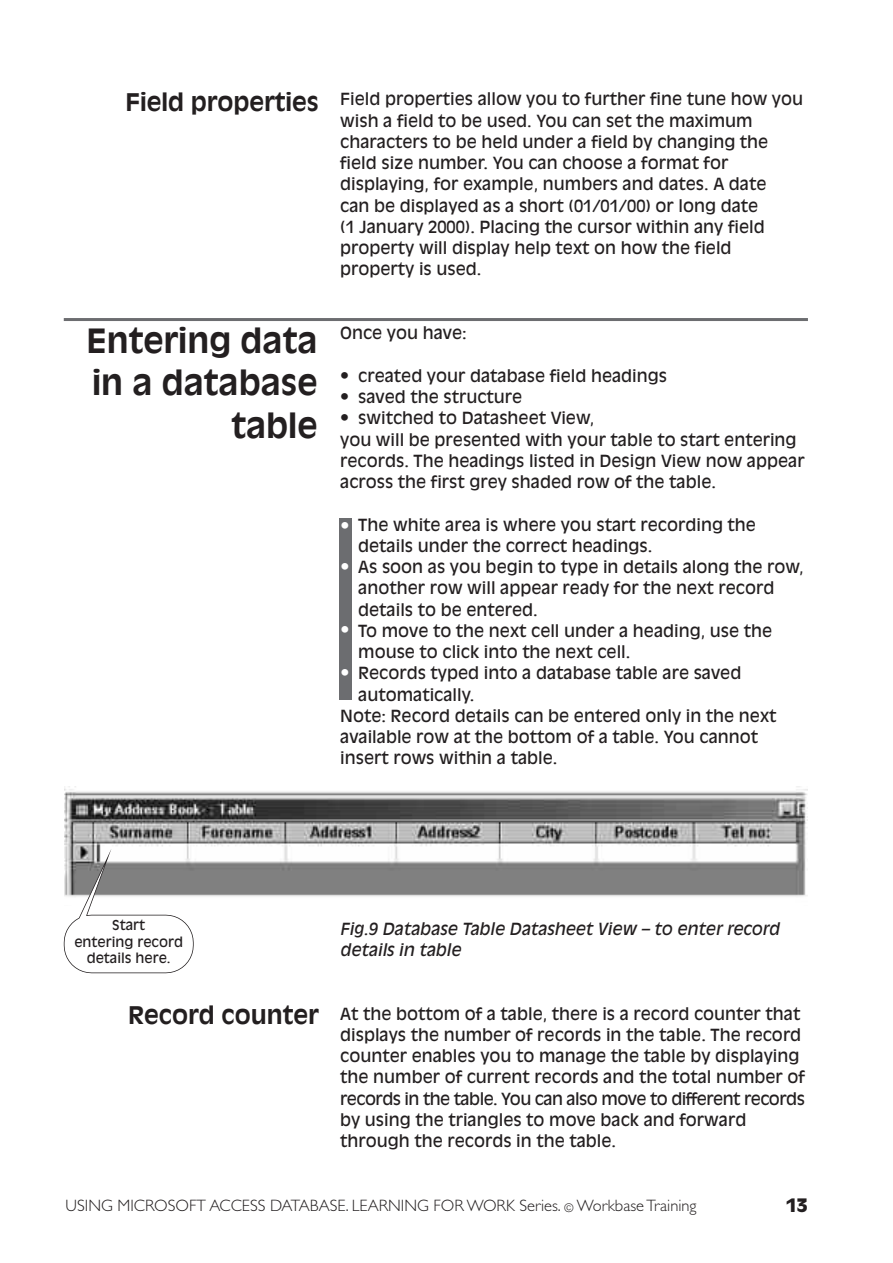
<style>
.page{position:relative;width:893px;height:1263px;background:#fff}
.page>*{position:absolute;margin:0;border:0;box-sizing:border-box;transform-origin:0 0}
.t1{font:700 33px/42.5px "Antique Olive";color:#231f20;text-align:right}
.t2{font:700 24px "Antique Olive";color:#231f20}
.t3{font:900 18px "Antique Olive";color:#fff}
.t4{font:900 18px "Antique Olive";color:#231f20}
.t5{font:16.5px/21.3px "Antique Olive";color:#231f20}
.t6{font:300 16.5px "Gill Sans";color:#231f20}
.t7{font:italic 16.5px/21.3px "Antique Olive";color:#231f20}
.t8{font:13.5px/16.2px "Antique Olive";color:#231f20;text-align:center}
.s1{font-size:18px}
.s2{font-size:12px}
</style>
<div class="page">
<hr style="left:64px;top:318px;width:744px;height:3px;background:#6c6d70">
<img style="left:65px;top:786px;width:742px;height:111px">
<svg style="left:64px;top:848px;width:130px;height:125px"></svg>
<div style="left:339px;top:518px;width:13px;height:181px;background:#6c6d70"></div>
<h2 class="t2" style="left:126px;top:93px;width:195px">Field properties</h2>
<h1 class="t1" style="left:87px;top:321px;width:232px">Entering data in a database table</h1>
<p class="t5" style="left:340px;top:90px;width:464px">Field properties allow you to further fine tune how you wish a field to be used. You can set the maximum characters to be held under a field by changing the field size number. You can choose a format for displaying, for example, numbers and dates. A date<br>can be displayed as a short (01/01/00) or long date<br>(1 January 2000). Placing the cursor within any field property will display help text on how the field property is used.</p>
<p class="t5" style="left:340px;top:323px;width:128px">Once you have:</p>
<p class="t5" style="left:340px;top:366px;width:328px"><span class="s1">•</span> created your database field headings</p>
<p class="t5" style="left:340px;top:387px;width:184px"><span class="s1">•</span> saved the structure</p>
<p class="t5" style="left:340px;top:408px;width:466px"><span class="s1">•</span> switched to Datasheet View,<br>you will be presented with your table to start entering records. The headings listed in Design View now appear across the first grey shaded row of the table.</p>
<p class="t5" style="left:358px;top:515px;width:399px">The white area is where you start recording the</p>
<p class="t5" style="left:358px;top:536px;width:296px">details under the correct headings.</p>
<p class="t5" style="left:358px;top:557px;width:447px">As soon as you begin to type in details along the row,</p>
<p class="t5" style="left:358px;top:578px;width:418px">another row will appear ready for the next record</p>
<p class="t5" style="left:358px;top:600px;width:181px">details to be entered.</p>
<p class="t5" style="left:358px;top:621px;width:416px">To move to the next cell under a heading, use the</p>
<p class="t5" style="left:358px;top:642px;width:274px">mouse to click into the next cell.</p>
<p class="t5" style="left:358px;top:664px;width:385px">Records typed into a database table are saved</p>
<p class="t5" style="left:358px;top:685px;width:118px">automatically.</p>
<p class="t5" style="left:340px;top:706px;width:438px">Note: Record details can be entered only in the next</p>
<p class="t5" style="left:340px;top:727px;width:420px">available row at the bottom of a table. You cannot</p>
<p class="t5" style="left:340px;top:749px;width:219px">insert rows within a table.</p>
<p class="t3" style="left:340px;top:517px;width:10px">•</p>
<p class="t3" style="left:340px;top:559px;width:10px">•</p>
<p class="t3" style="left:340px;top:622px;width:10px">•</p>
<p class="t3" style="left:340px;top:665px;width:10px">•</p>
<p class="t8" style="left:74px;top:918px;width:110px">Start<br>entering record details here.</p>
<h2 class="t2" style="left:128px;top:1005px;width:192px">Record counter</h2>
<p class="t7" style="left:340px;top:919px;width:441px">Fig.9 Database Table Datasheet View – to enter record details in table</p>
<p class="t5" style="left:340px;top:1004px;width:466px">At the bottom of a table, there is a record counter that displays the number of records in the table. The record counter enables you to manage the table by displaying the number of current records and the total number of records in the table. You can also move to different records by using the triangles to move back and forward through the records in the table.</p>
<p class="t6" style="left:66px;top:1196px;width:632px">USING MICROSOFT ACCESS DATABASE. LEARNING FOR WORK Series. <span class="s2">©</span> WorkbaseTraining</p>
<p class="t4" style="left:786px;top:1198px;width:24px">13</p>
</div>
